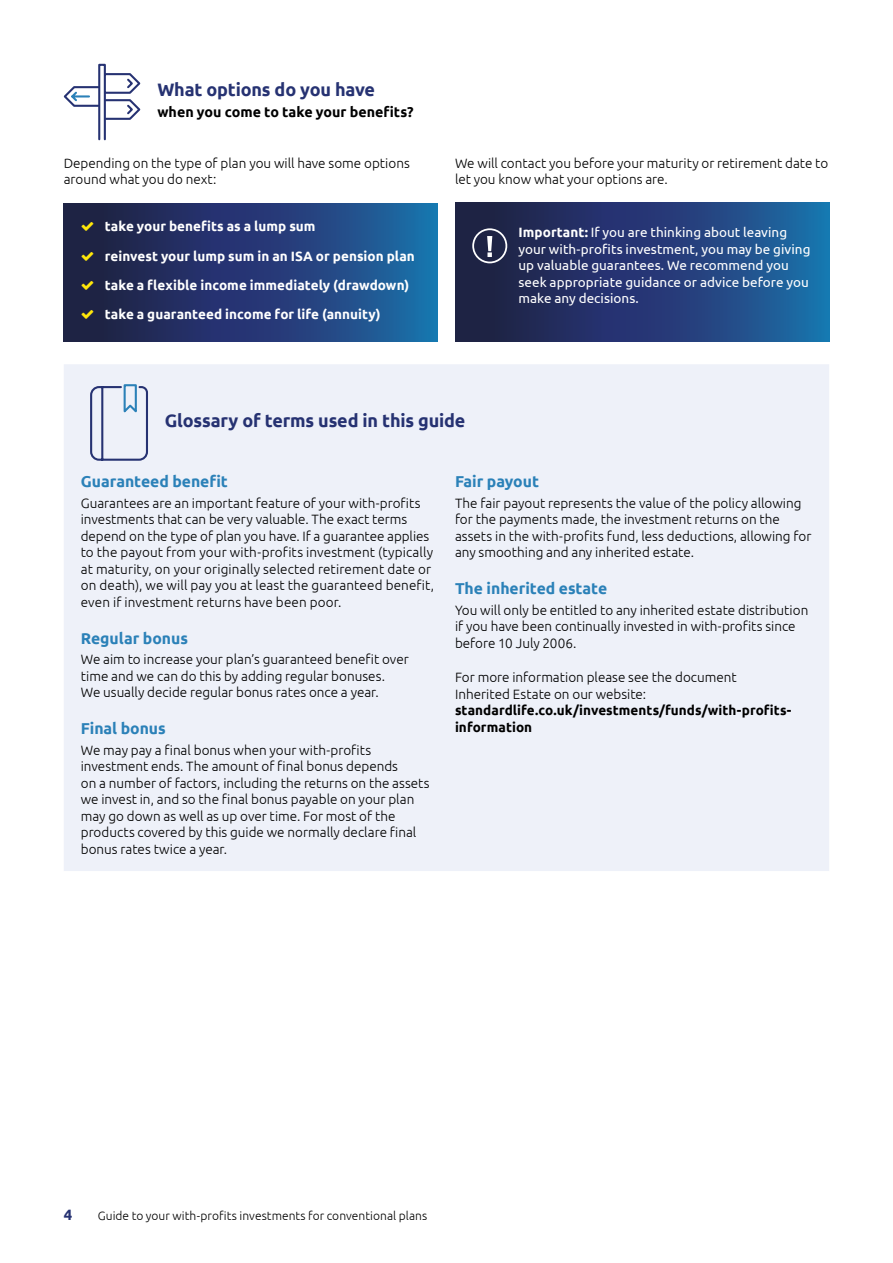
<style>
.page{position:relative;width:893px;height:1263px;background:#fff}
.page>*{position:absolute;margin:0;border:0;box-sizing:border-box;transform-origin:0 0}
.t1{font:700 18px "Ubuntu";letter-spacing:-.01em;color:#263272}
.t2{font:700 15.75px "Ubuntu";color:#2b81b8}
.t3{font:700 15px "Ubuntu";color:#263272}
.t4{font:700 14.25px "Ubuntu";color:#000}
.t5{font:300 13.5px/16.5px "Ubuntu";color:#000}
.t6{font:13.5px/16.5px "Ubuntu";color:#fff}
.t7{font:700 13.5px/29.2px "Ubuntu";letter-spacing:.005em;color:#fff}
.t8{font:700 13.5px/16.5px "Ubuntu";letter-spacing:.005em;color:#000}
.t9{font:300 12px "Ubuntu";letter-spacing:.005em;color:#000}
.s1{font-weight:700}
</style>
<div class="page">
<svg style="left:64px;top:203px;width:374px;height:138px;background:#213e74"></svg>
<div style="left:64px;top:364px;width:765px;height:507px;background:#eef1f9"></div>
<svg style="left:64px;top:64px;width:76px;height:76px"></svg>
<svg style="left:90px;top:384px;width:58px;height:77px;background:#cbd2e3"></svg>
<svg style="left:455px;top:202px;width:374px;height:140px;background:#223e74"></svg>
<div style="left:472px;top:228px;width:35px;height:35px;border:2px solid #fff;border-radius:50%"></div>
<svg style="left:487px;top:236px;width:5px;height:21px"></svg>
<svg style="left:82px;top:222px;width:11px;height:9px"></svg>
<svg style="left:82px;top:251px;width:11px;height:10px"></svg>
<svg style="left:82px;top:281px;width:11px;height:9px"></svg>
<svg style="left:82px;top:310px;width:11px;height:9px"></svg>
<h1 class="t1" style="left:157px;top:79px;width:219px">What options do you have</h1>
<p class="t4" style="left:157px;top:104px;width:258px">when you come to take your benefits?</p>
<p class="t5" style="left:64px;top:154px;width:347px">Depending on the type of plan you will have some options around what you do next:</p>
<p class="t7" style="left:105px;top:212px;width:312px">take your benefits as a lump sum<br>reinvest your lump sum in an ISA or pension plan take a flexible income immediately (drawdown) take a guaranteed income for life (annuity)</p>
<p class="t5" style="left:455px;top:154px;width:375px">We will contact you before your maturity or retirement date to let you know what your options are.</p>
<p class="t6" style="left:518px;top:224px;width:293px"><span class="s1">Important:</span> If you are thinking about leaving your with-profits investment, you may be giving up valuable guarantees. We recommend you seek appropriate guidance or advice before you make any decisions.</p>
<h1 class="t1" style="left:165px;top:409px;width:302px">Glossary of terms used in this guide</h1>
<p class="t2" style="left:81px;top:472px;width:149px">Guaranteed benefit</p>
<p class="t5" style="left:81px;top:494px;width:355px">Guarantees are an important feature of your with-profits investments that can be very valuable. The exact terms depend on the type of plan you have. If a guarantee applies to the payout from your with-profits investment (typically at maturity, on your originally selected retirement date or on death), we will pay you at least the guaranteed benefit, even if investment returns have been poor.</p>
<p class="t2" style="left:81px;top:628px;width:109px">Regular bonus</p>
<p class="t5" style="left:81px;top:651px;width:329px">We aim to increase your plan’s guaranteed benefit over time and we can do this by adding regular bonuses.<br>We usually decide regular bonus rates once a year.</p>
<p class="t2" style="left:81px;top:719px;width:87px">Final bonus</p>
<p class="t5" style="left:81px;top:742px;width:350px">We may pay a final bonus when your with-profits investment ends. The amount of final bonus depends<br>on a number of factors, including the returns on the assets we invest in, and so the final bonus payable on your plan may go down as well as up over time. For most of the products covered by this guide we normally declare final bonus rates twice a year.</p>
<p class="t2" style="left:455px;top:472px;width:86px">Fair payout</p>
<p class="t5" style="left:455px;top:494px;width:358px">The fair payout represents the value of the policy allowing for the payments made, the investment returns on the assets in the with-profits fund, less deductions, allowing for any smoothing and any inherited estate.</p>
<p class="t2" style="left:455px;top:579px;width:154px">The inherited estate</p>
<p class="t5" style="left:455px;top:601px;width:355px">You will only be entitled to any inherited estate distribution if you have been continually invested in with-profits since before 10 July 2006.</p>
<p class="t5" style="left:455px;top:669px;width:283px">For more information please see the document<br>Inherited Estate on our website:</p>
<p class="t8" style="left:455px;top:702px;width:338px">standardlife.co.uk/investments/funds/with-profits&shy;information</p>
<p class="t3" style="left:64px;top:1206px;width:10px">4</p>
<p class="t9" style="left:98px;top:1209px;width:331px">Guide to your with-profits investments for conventional plans</p>
</div>
